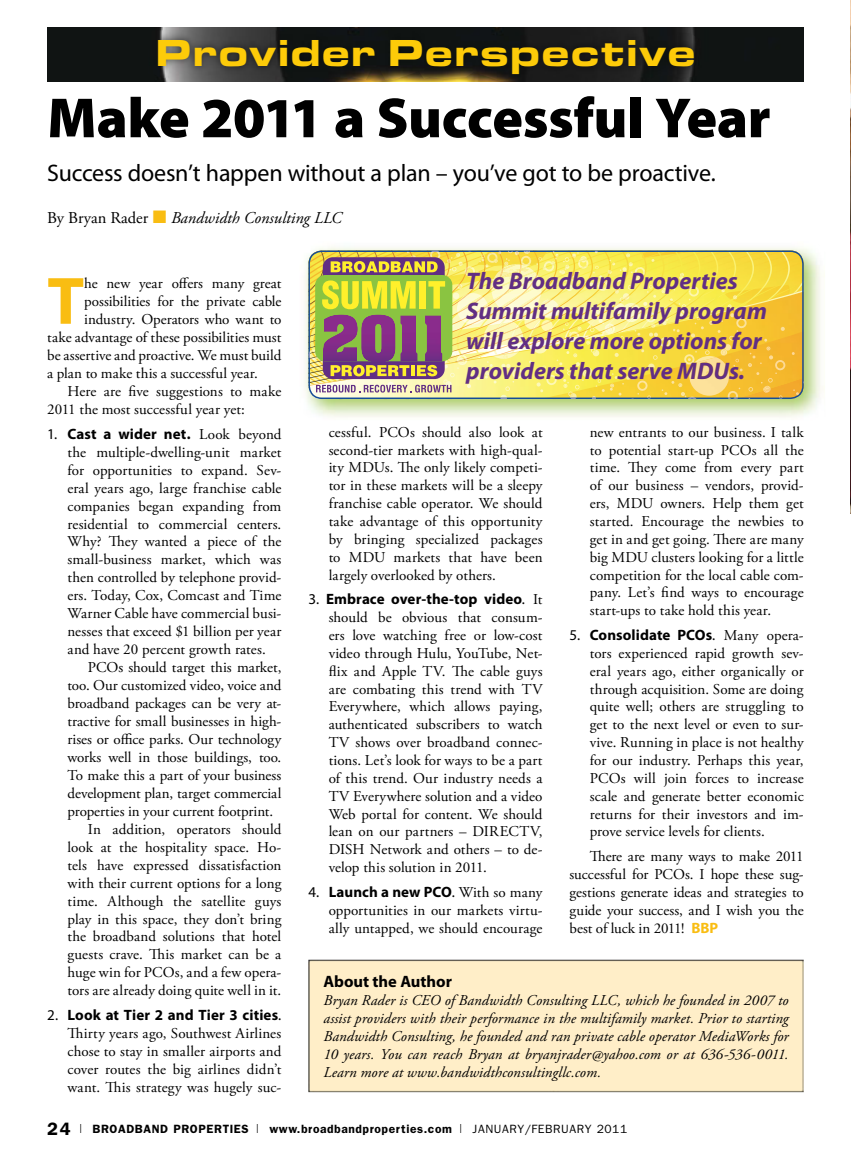
<style>
.page{position:relative;width:851px;height:1161px;background:#fff}
.page>*{position:absolute;margin:0;border:0;box-sizing:border-box;transform-origin:0 0}
.t1{font:700 67.5px "Myriad Pro";color:#f9bd12}
.t2{font:900 57px "Myriad Pro";letter-spacing:-.01em;color:#000}
.t3{font:39px "Eurostile Extended Black DTC";color:#fdcb09}
.t4{font:italic 700 24px/30px "Myriad Pro";color:#612e84}
.t5{font:24px "Myriad Pro";letter-spacing:-.01em;color:#000}
.t6{font:italic 16.5px "Adobe Garamond Pro";color:#000}
.t7{font:700 16.5px "Myriad Pro";color:#000}
.t8{font:15px/17.9px "Adobe Garamond Pro";letter-spacing:.005em;color:#000;text-align:justify}
.t9{font:italic 15px/18px "Adobe Garamond Pro";letter-spacing:.005em;color:#000;text-align:justify}
.t10{font:700 15px "Myriad Pro";letter-spacing:.005em;color:#000}
.t11{font:600 12px "Franklin Gothic";letter-spacing:.05em;color:#000}
.s1{font-style:normal}
.s2{color:#f9bd12}
.s3{font-weight:400}
.s4{font-family:"Adobe Garamond Pro";font-weight:400}
.s5{font-family:"Myriad Pro"}
.s6{font-family:"Myriad Pro";font-weight:700}
.s7{font-family:"Myriad Pro";font-weight:700;color:#f9bd12}
.s8{font-size:18px}
.s9{font-family:"Helvetica";font-weight:300;font-stretch:condensed}
</style>
<div class="page">
<div style="left:47px;top:27px;width:756px;height:54px;background:#101413"></div>
<img style="left:149px;top:30px;width:553px;height:51px">
<img style="left:850px;top:1px;width:1px;height:513px">
<div style="left:308px;top:960px;width:495px;height:132px;background:#ffeec8"></div>
<img style="left:305px;top:247px;width:520px;height:170px">
<img style="left:785px;top:250px;width:18px;height:8px">
<img style="left:785px;top:290px;width:15px;height:96px">
<svg style="left:793px;top:381px;width:10px;height:14px"></svg>
<svg style="left:308px;top:250px;width:477px;height:150px;background:#dccb65"></svg>
<p class="t3" style="left:155px;top:40px;width:542px">Provider Perspective</p>
<p class="t2" style="left:47px;top:84px;width:724px">Make 2011 a Successful Year</p>
<p class="t5" style="left:47px;top:164px;width:669px">Success doesn’t happen without a plan – you’ve got to be proactive.</p>
<p class="t6" style="left:47px;top:211px;width:296px"><span class="s1">By Bryan Rader</span> <span class="s2">■</span> Bandwidth Consulting LLC</p>
<p class="t1" style="left:47px;top:276px;width:39px">T</p>
<p class="t8" style="left:84px;top:276px;width:198px">he new year offers many great</p>
<p class="t8" style="left:84px;top:294px;width:198px">possibilities for the private cable</p>
<p class="t8" style="left:84px;top:312px;width:198px">industry. Operators who want to</p>
<p class="t8" style="left:47px;top:330px;width:235px">take advantage of these possibilities must</p>
<p class="t8" style="left:47px;top:348px;width:235px">be assertive and proactive. We must build</p>
<p class="t8" style="left:47px;top:366px;width:212px">a plan to make this a successful year.</p>
<p class="t8" style="left:67px;top:384px;width:215px">Here are five suggestions to make</p>
<p class="t8" style="left:47px;top:402px;width:199px">2011 the most successful year yet:</p>
<p class="t10" style="left:47px;top:428px;width:236px"><span class="s3">1.</span> Cast a wider net. <span class="s4">Look beyond</span></p>
<p class="t8" style="left:67px;top:444px;width:215px">the multiple-dwelling-unit market</p>
<p class="t8" style="left:67px;top:462px;width:215px">for opportunities to expand. Sev-</p>
<p class="t8" style="left:67px;top:480px;width:215px">eral years ago, large franchise cable</p>
<p class="t8" style="left:67px;top:498px;width:215px">companies began expanding from</p>
<p class="t8" style="left:67px;top:516px;width:215px">residential to commercial centers.</p>
<p class="t8" style="left:67px;top:534px;width:215px">Why? Tey wanted a piece of the</p>
<p class="t8" style="left:67px;top:552px;width:215px">small-business market, which was</p>
<p class="t8" style="left:67px;top:570px;width:215px">then controlled by telephone provid-</p>
<p class="t8" style="left:67px;top:588px;width:215px">ers. Today, Cox, Comcast and Time</p>
<p class="t8" style="left:67px;top:606px;width:215px">Warner Cable have commercial busi-</p>
<p class="t8" style="left:67px;top:624px;width:215px">nesses that exceed $1 billion per year</p>
<p class="t8" style="left:67px;top:642px;width:200px">and have 20 percent growth rates.</p>
<p class="t8" style="left:88px;top:660px;width:195px">PCOs should target this market,</p>
<p class="t8" style="left:67px;top:678px;width:215px">too. Our customized video, voice and</p>
<p class="t8" style="left:67px;top:696px;width:215px">broadband packages can be very at-</p>
<p class="t8" style="left:67px;top:714px;width:215px">tractive for small businesses in high-</p>
<p class="t8" style="left:67px;top:732px;width:215px">rises or office parks. Our technology</p>
<p class="t8" style="left:67px;top:750px;width:215px">works well in those buildings, too.</p>
<p class="t8" style="left:67px;top:768px;width:215px">To make this a part of your business</p>
<p class="t8" style="left:67px;top:785px;width:215px">development plan, target commercial</p>
<p class="t8" style="left:67px;top:803px;width:207px">properties in your current footprint.</p>
<p class="t8" style="left:88px;top:821px;width:195px">In addition, operators should</p>
<p class="t8" style="left:67px;top:839px;width:215px">look at the hospitality space. Ho-</p>
<p class="t8" style="left:67px;top:857px;width:215px">tels have expressed dissatisfaction</p>
<p class="t8" style="left:67px;top:875px;width:215px">with their current options for a long</p>
<p class="t8" style="left:67px;top:893px;width:215px">time. Although the satellite guys</p>
<p class="t8" style="left:67px;top:911px;width:215px">play in this space, they don’t bring</p>
<p class="t8" style="left:67px;top:929px;width:215px">the broadband solutions that hotel</p>
<p class="t8" style="left:67px;top:947px;width:215px">guests crave. Tis market can be a</p>
<p class="t8" style="left:67px;top:965px;width:215px">huge win for PCOs, and a few opera-</p>
<p class="t8" style="left:67px;top:983px;width:215px">tors are already doing quite well in it.</p>
<p class="t8" style="left:67px;top:1008px;width:215px;text-indent:-20px"><span class="s5">2.</span> <span class="s6">Look at Tier 2 and Tier 3 cities</span><span class="s5">.<br></span>Tirty years ago, Southwest Airlines chose to stay in smaller airports and cover routes the big airlines didn’t want. Tis strategy was hugely suc-</p>
<p class="t4" style="left:466px;top:268px;width:302px">The Broadband Properties<br>Summit multifamily program will explore more options for providers that serve MDUs.</p>
<p class="t8" style="left:328px;top:424px;width:215px">cessful. PCOs should also look at second-tier markets with high-qual&shy;ity MDUs. Te only likely competi&shy;tor in these markets will be a sleepy franchise cable operator. We should take advantage of this opportunity by bringing specialized packages to MDU markets that have been largely overlooked by others.</p>
<p class="t8" style="left:328px;top:592px;width:215px;text-indent:-20px"><span class="s5">3.</span> <span class="s6">Embrace over-the-top video</span><span class="s5">.</span> It should be obvious that consum&shy;ers love watching free or low-cost video through Hulu, YouTube, Net&shy;flix and Apple TV. Te cable guys are combating this trend with TV Everywhere, which allows paying, authenticated subscribers to watch TV shows over broadband connec&shy;tions. Let’s look for ways to be a part of this trend. Our industry needs a TV Everywhere solution and a video Web portal for content. We should lean on our partners – DIRECTV, DISH Network and others – to de&shy;velop this solution in 2011.</p>
<p class="t8" style="left:328px;top:884px;width:215px;text-indent:-20px"><span class="s5">4.</span> <span class="s6">Launch a new PCO</span><span class="s5">.</span> With so many opportunities in our markets virtu&shy;ally untapped, we should encourage</p>
<p class="t8" style="left:589px;top:424px;width:215px">new entrants to our business. I talk to potential start-up PCOs all the time. Tey come from every part of our business – vendors, provid&shy;ers, MDU owners. Help them get started. Encourage the newbies to get in and get going. Tere are many big MDU clusters looking for a little competition for the local cable com&shy;pany. Let’s find ways to encourage start-ups to take hold this year.</p>
<p class="t8" style="left:589px;top:628px;width:215px;text-indent:-20px"><span class="s5">5.</span> <span class="s6">Consolidate PCOs</span><span class="s5">.</span> Many opera&shy;tors experienced rapid growth sev&shy;eral years ago, either organically or through acquisition. Some are doing quite well; others are struggling to get to the next level or even to sur&shy;vive. Running in place is not healthy for our industry. Perhaps this year, PCOs will join forces to increase scale and generate better economic returns for their investors and im&shy;prove service levels for clients.</p>
<p class="t8" style="left:569px;top:849px;width:236px;text-indent:20px">Tere are many ways to make 2011 successful for PCOs. I hope these sug&shy;gestions generate ideas and strategies to guide your success, and I wish you the best of luck in 2011! <span class="s7">BBP</span></p>
<p class="t7" style="left:323px;top:975px;width:130px">About the Author</p>
<p class="t9" style="left:323px;top:993px;width:467px">Bryan Rader is CEO of Bandwidth Consulting LLC, which he founded in 2007 to assist providers with their performance in the multifamily market. Prior to starting Bandwidth Consulting, he founded and ran private cable operator MediaWorks for 10 years. You can reach Bryan at bryanjrader@yahoo.com or at 636-536-0011.<br>Learn more at www.bandwidthconsultingllc.com.</p>
<p class="t11" style="left:47px;top:1125px;width:581px"><span class="s8">24</span> <span class="s9">|</span> BROADBAND PROPERTIES <span class="s9">|</span> www.broadbandproperties.com <span class="s9">|</span> <span class="s3">JANUARY/FEBRUARY 2011</span></p>
</div>
